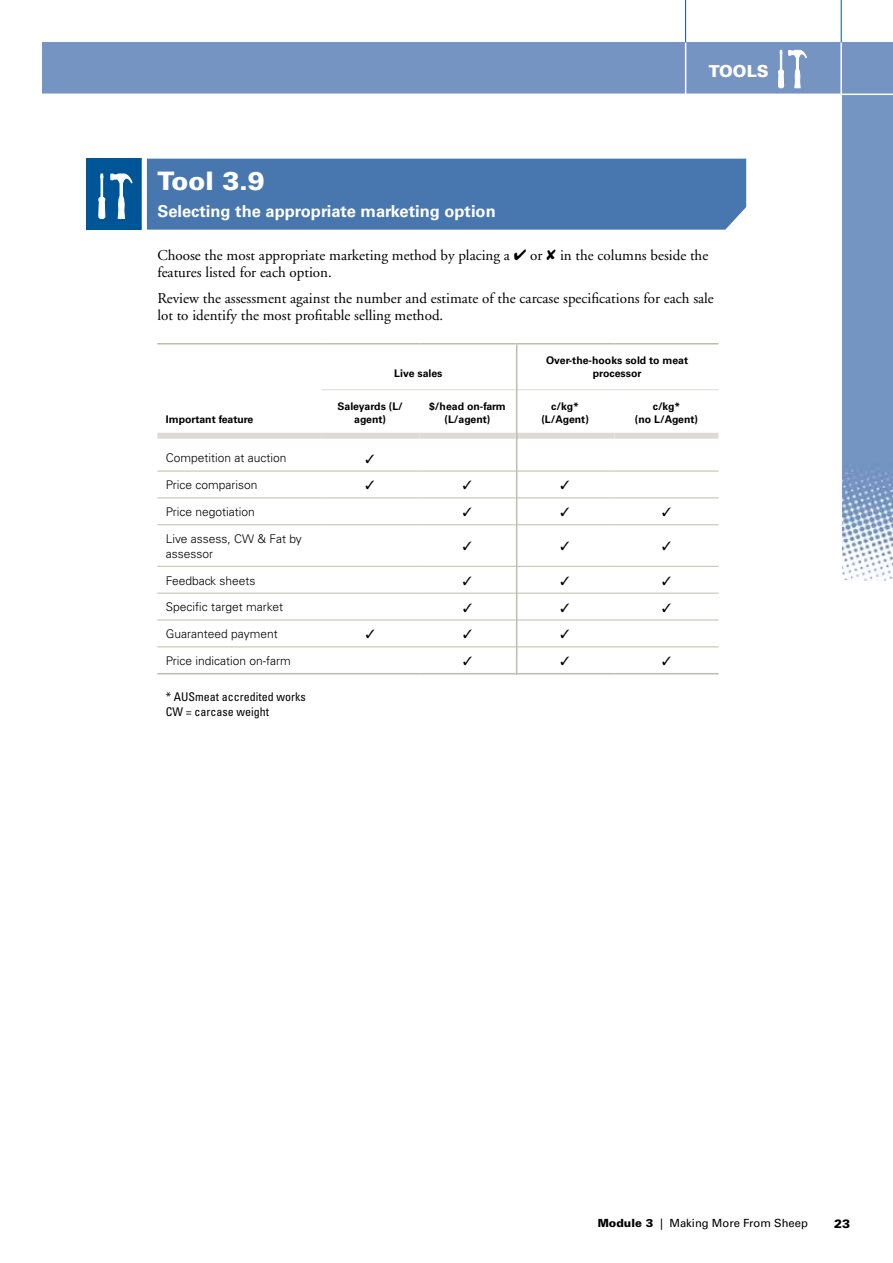
<style>
.page{position:relative;width:893px;height:1263px;background:#fff}
.page>*{position:absolute;margin:0;border:0;box-sizing:border-box;transform-origin:0 0}
.t1{font:900 25.5px "Univers";color:#fff}
.t2{font:700 16.5px "Univers";color:#fff}
.t3{font:900 16.5px "Univers";color:#fff}
.t4{font:15px/17.2px "Adobe Garamond";color:#000}
.t5{font:300 12px/15px "Univers";color:#000}
.t6{font:condensed 12px/15px "Univers";color:#000}
.t7{font:900 12px "Univers";color:#000}
.t8{font:11.25px "Univers";color:#000}
.t9{font:700 10.5px/12.6px "Univers";color:#000;text-align:center}
.s1{font-weight:900}
</style>
<div class="page">
<div style="left:43px;top:43px;width:850px;height:51px;background:#7594c2"></div>
<img style="left:842px;top:93px;width:51px;height:487px">
<hr style="left:685px;top:42px;width:1px;height:54px;background:#fff">
<hr style="left:840px;top:39px;width:2px;height:538px;background:#fff">
<hr style="left:841px;top:0;width:1px;height:43px;background:#005596">
<hr style="left:685px;top:0;width:1px;height:43px;background:#005596">
<hr style="left:36px;top:94px;width:857px;height:1px;background:#fff">
<svg style="left:778px;top:50px;width:29px;height:38px"></svg>
<div style="left:86px;top:159px;width:59px;height:71px;background:#005596"></div>
<svg style="left:111px;top:173px;width:21px;height:46px"></svg>
<svg style="left:98px;top:173px;width:7px;height:46px"></svg>
<div style="left:147px;top:159px;width:599px;height:71px;background:#4777ae"></div>
<div style="left:142px;top:156px;width:5px;height:77px;background:#fff"></div>
<hr style="left:157px;top:497px;width:164px;height:1px;background:#bdbdb0">
<hr style="left:321px;top:497px;width:98px;height:1px;background:#bdbdb0">
<hr style="left:615px;top:497px;width:104px;height:1px;background:#bdbdb0">
<hr style="left:157px;top:524px;width:164px;height:1px;background:#bdbdb0">
<hr style="left:321px;top:524px;width:98px;height:1px;background:#bdbdb0">
<hr style="left:615px;top:524px;width:104px;height:1px;background:#bdbdb0">
<hr style="left:157px;top:566px;width:164px;height:1px;background:#bdbdb0">
<hr style="left:321px;top:566px;width:98px;height:1px;background:#bdbdb0">
<hr style="left:615px;top:566px;width:104px;height:1px;background:#bdbdb0">
<hr style="left:157px;top:593px;width:164px;height:1px;background:#bdbdb0">
<hr style="left:321px;top:593px;width:98px;height:1px;background:#bdbdb0">
<hr style="left:615px;top:593px;width:104px;height:1px;background:#bdbdb0">
<hr style="left:157px;top:620px;width:164px;height:1px;background:#bdbdb0">
<hr style="left:321px;top:620px;width:98px;height:1px;background:#bdbdb0">
<hr style="left:615px;top:620px;width:104px;height:1px;background:#bdbdb0">
<hr style="left:157px;top:471px;width:164px;height:1px;background:#bdbdb0">
<hr style="left:321px;top:471px;width:98px;height:1px;background:#bdbdb0">
<hr style="left:615px;top:471px;width:104px;height:1px;background:#bdbdb0">
<hr style="left:157px;top:646px;width:164px;height:1px;background:#bdbdb0">
<hr style="left:321px;top:646px;width:98px;height:1px;background:#bdbdb0">
<hr style="left:615px;top:646px;width:104px;height:1px;background:#bdbdb0">
<hr style="left:157px;top:673px;width:164px;height:1px;background:#bdbdb0">
<hr style="left:321px;top:673px;width:98px;height:1px;background:#bdbdb0">
<hr style="left:615px;top:673px;width:104px;height:1px;background:#bdbdb0">
<hr style="left:157px;top:343px;width:164px;height:1px;background:#bdbdb0">
<hr style="left:321px;top:343px;width:98px;height:1px;background:#bdbdb0">
<hr style="left:419px;top:343px;width:97px;height:1px;background:#bdbdb0">
<hr style="left:516px;top:343px;width:99px;height:1px;background:#bdbdb0">
<hr style="left:615px;top:343px;width:104px;height:1px;background:#bdbdb0">
<div style="left:157px;top:433px;width:164px;height:6px;background:#dddcd4"></div>
<div style="left:321px;top:433px;width:98px;height:6px;background:#dddcd4"></div>
<div style="left:615px;top:433px;width:104px;height:6px;background:#dddcd4"></div>
<hr style="left:321px;top:389px;width:98px;height:1px;background:#dddcd4">
<hr style="left:615px;top:389px;width:104px;height:1px;background:#dddcd4">
<hr style="left:419px;top:389px;width:97px;height:1px;background:#dddcd4">
<div style="left:419px;top:433px;width:97px;height:6px;background:#dddcd4"></div>
<hr style="left:419px;top:471px;width:97px;height:1px;background:#bdbdb0">
<hr style="left:419px;top:497px;width:97px;height:1px;background:#bdbdb0">
<hr style="left:419px;top:524px;width:97px;height:1px;background:#bdbdb0">
<hr style="left:419px;top:566px;width:97px;height:1px;background:#bdbdb0">
<hr style="left:419px;top:593px;width:97px;height:1px;background:#bdbdb0">
<hr style="left:419px;top:620px;width:97px;height:1px;background:#bdbdb0">
<hr style="left:419px;top:646px;width:97px;height:1px;background:#bdbdb0">
<hr style="left:419px;top:673px;width:97px;height:1px;background:#bdbdb0">
<hr style="left:516px;top:471px;width:99px;height:1px;background:#bdbdb0">
<hr style="left:516px;top:389px;width:99px;height:1px;background:#dddcd4">
<div style="left:516px;top:433px;width:99px;height:6px;background:#dddcd4"></div>
<hr style="left:516px;top:497px;width:99px;height:1px;background:#bdbdb0">
<hr style="left:516px;top:524px;width:99px;height:1px;background:#bdbdb0">
<hr style="left:516px;top:566px;width:99px;height:1px;background:#bdbdb0">
<hr style="left:516px;top:593px;width:99px;height:1px;background:#bdbdb0">
<hr style="left:516px;top:620px;width:99px;height:1px;background:#bdbdb0">
<hr style="left:516px;top:646px;width:99px;height:1px;background:#bdbdb0">
<hr style="left:516px;top:673px;width:99px;height:1px;background:#bdbdb0">
<hr style="left:516px;top:344px;width:1px;height:331px;background:#bdbdb0">
<p class="t3" style="left:709px;top:61px;width:61px">TOOLS</p>
<h1 class="t1" style="left:157px;top:165px;width:109px">Tool 3.9</h1>
<p class="t2" style="left:157px;top:201px;width:340px">Selecting the appropriate marketing option</p>
<p class="t4" style="left:157px;top:247px;width:552px">Choose the most appropriate marketing method by placing a ✔ or ✘ in the columns beside the features listed for each option.</p>
<p class="t4" style="left:157px;top:290px;width:558px">Review the assessment against the number and estimate of the carcase specifications for each sale lot to identify the most profitable selling method.</p>
<p class="t9" style="left:166px;top:413px;width:89px">Important feature</p>
<p class="t5" style="left:166px;top:451px;width:122px">Competition at auction</p>
<p class="t5" style="left:166px;top:477px;width:93px">Price comparison</p>
<p class="t5" style="left:166px;top:504px;width:91px">Price negotiation</p>
<p class="t5" style="left:166px;top:531px;width:137px">Live assess, CW &amp; Fat by assessor</p>
<p class="t5" style="left:166px;top:573px;width:91px">Feedback sheets</p>
<p class="t5" style="left:166px;top:600px;width:119px">Specific target market</p>
<p class="t5" style="left:166px;top:626px;width:113px">Guaranteed payment</p>
<p class="t5" style="left:166px;top:653px;width:126px">Price indication on-farm</p>
<p class="t6" style="left:166px;top:689px;width:141px">* AUSmeat accredited works<br>CW = carcase weight</p>
<p class="t9" style="left:394px;top:367px;width:50px">Live sales</p>
<p class="t9" style="left:546px;top:354px;width:144px">Over-the-hooks sold to meat processor</p>
<p class="t9" style="left:338px;top:400px;width:67px">Saleyards (L/ agent)</p>
<p class="t9" style="left:429px;top:400px;width:78px">$/head on-farm (L/agent)</p>
<p class="t9" style="left:541px;top:400px;width:49px">c/kg* (L/Agent)</p>
<p class="t9" style="left:635px;top:400px;width:65px">c/kg*<br>(no L/Agent)</p>
<p class="t8" style="left:598px;top:1217px;width:212px"><span class="s1">Module 3</span> | Making More From Sheep</p>
<p class="t7" style="left:834px;top:1216px;width:18px">23</p>
</div>
